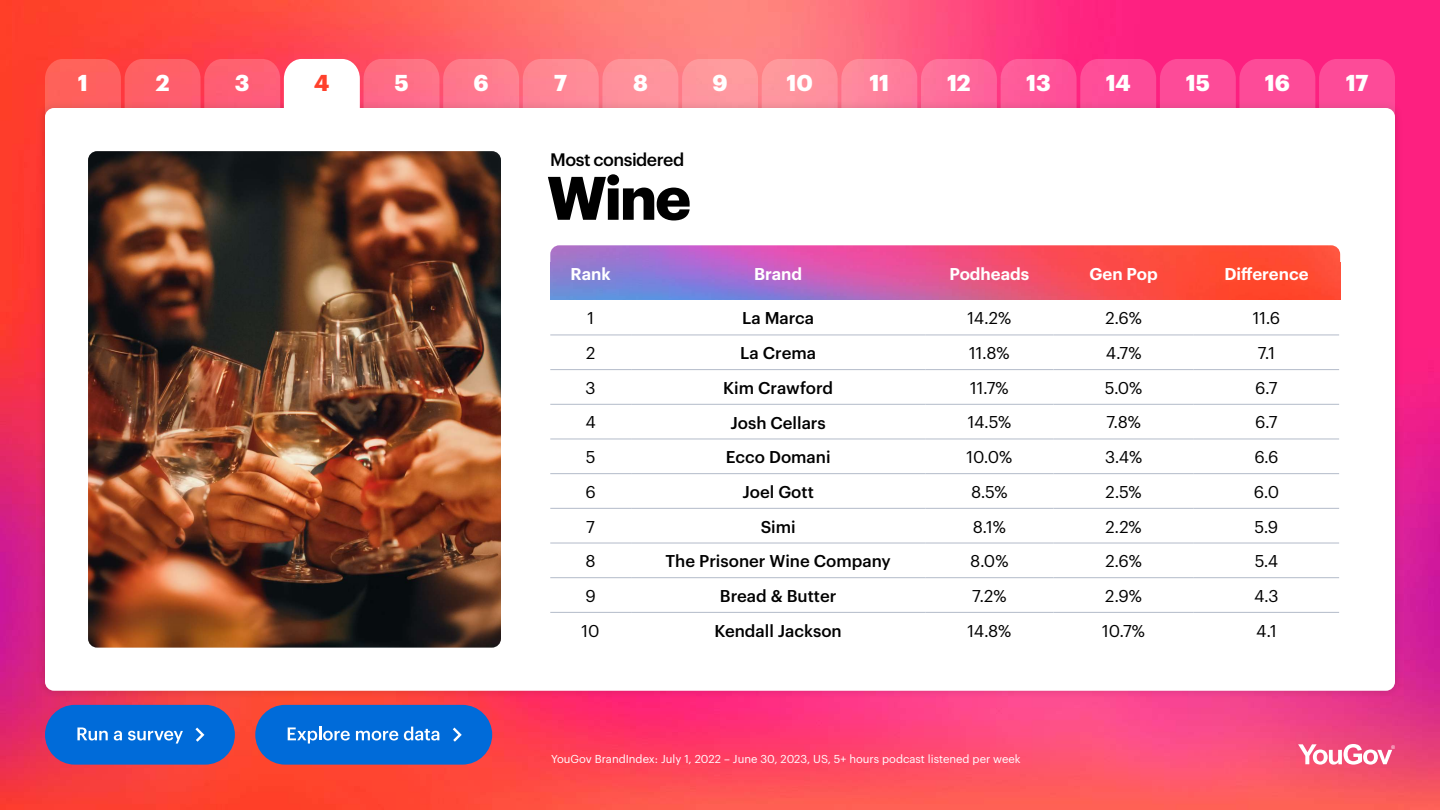
<style>
.page{position:relative;width:1440px;height:810px;background:#fff}
.page>*{position:absolute;margin:0;border:0;box-sizing:border-box;transform-origin:0 0}
.t1{font:700 60px "Graphik";color:#000}
.t2{font:700 22.5px "Graphik";letter-spacing:-.01em;color:#fff}
.t3{font:700 22.5px "Graphik";color:#ff412c}
.t4{font:500 17.7px "Graphik";letter-spacing:-.025em;color:#000}
.t5{font:16.73px "Graphik";color:#000}
.t6{font:500 16.73px "Graphik";color:#000}
.t7{font:600 16.73px "Graphik";color:#fff}
.t8{font:11.25px "Graphik";color:#fff}
</style>
<div class="page">
<img style="left:0;top:0;width:1440px;height:810px">
<svg style="left:1298px;top:744px;width:97px;height:21px"></svg>
<div style="left:37px;top:100px;width:1366px;height:599px;background:#000;opacity:.15"></div>
<div style="left:45px;top:108px;width:1350px;height:583px;background:#fff;border-radius:9px"></div>
<div style="left:45px;top:705px;width:190px;height:60px;background:#006bd9;border-radius:30px"></div>
<svg style="left:77px;top:727px;width:31px;height:13px"></svg>
<svg style="left:114px;top:731px;width:8px;height:9px"></svg>
<svg style="left:128px;top:731px;width:55px;height:13px"></svg>
<svg style="left:195px;top:728px;width:9px;height:14px"></svg>
<div style="left:255px;top:705px;width:237px;height:60px;background:#006bd9;border-radius:30px"></div>
<svg style="left:288px;top:727px;width:62px;height:17px"></svg>
<svg style="left:356px;top:731px;width:42px;height:9px"></svg>
<svg style="left:404px;top:727px;width:35px;height:13px"></svg>
<svg style="left:453px;top:728px;width:9px;height:14px"></svg>
<img style="left:550px;top:278px;width:790px;height:22px">
<img style="left:550px;top:245px;width:790px;height:33px">
<hr style="left:550px;top:335px;width:81px;height:1px;background:#b3bbc9">
<hr style="left:631px;top:335px;width:294px;height:1px;background:#b3bbc9">
<hr style="left:925px;top:335px;width:129px;height:1px;background:#b3bbc9">
<hr style="left:1054px;top:335px;width:140px;height:1px;background:#b3bbc9">
<hr style="left:1194px;top:335px;width:145px;height:1px;background:#b3bbc9">
<hr style="left:550px;top:369px;width:81px;height:1px;background:#b3bbc9">
<hr style="left:631px;top:369px;width:294px;height:1px;background:#b3bbc9">
<hr style="left:925px;top:369px;width:129px;height:1px;background:#b3bbc9">
<hr style="left:1054px;top:369px;width:140px;height:1px;background:#b3bbc9">
<hr style="left:1194px;top:369px;width:145px;height:1px;background:#b3bbc9">
<hr style="left:550px;top:404px;width:81px;height:1px;background:#b3bbc9">
<hr style="left:631px;top:404px;width:294px;height:1px;background:#b3bbc9">
<hr style="left:925px;top:404px;width:129px;height:1px;background:#b3bbc9">
<hr style="left:1054px;top:404px;width:140px;height:1px;background:#b3bbc9">
<hr style="left:1194px;top:404px;width:145px;height:1px;background:#b3bbc9">
<hr style="left:550px;top:439px;width:81px;height:1px;background:#b3bbc9">
<hr style="left:631px;top:439px;width:294px;height:1px;background:#b3bbc9">
<hr style="left:925px;top:439px;width:129px;height:1px;background:#b3bbc9">
<hr style="left:1054px;top:439px;width:140px;height:1px;background:#b3bbc9">
<hr style="left:1194px;top:439px;width:145px;height:1px;background:#b3bbc9">
<hr style="left:550px;top:473px;width:81px;height:1px;background:#b3bbc9">
<hr style="left:631px;top:473px;width:294px;height:1px;background:#b3bbc9">
<hr style="left:925px;top:473px;width:129px;height:1px;background:#b3bbc9">
<hr style="left:1054px;top:473px;width:140px;height:1px;background:#b3bbc9">
<hr style="left:1194px;top:473px;width:145px;height:1px;background:#b3bbc9">
<hr style="left:550px;top:508px;width:81px;height:1px;background:#b3bbc9">
<hr style="left:631px;top:508px;width:294px;height:1px;background:#b3bbc9">
<hr style="left:925px;top:508px;width:129px;height:1px;background:#b3bbc9">
<hr style="left:1054px;top:508px;width:140px;height:1px;background:#b3bbc9">
<hr style="left:1194px;top:508px;width:145px;height:1px;background:#b3bbc9">
<hr style="left:550px;top:543px;width:81px;height:1px;background:#b3bbc9">
<hr style="left:631px;top:543px;width:294px;height:1px;background:#b3bbc9">
<hr style="left:925px;top:543px;width:129px;height:1px;background:#b3bbc9">
<hr style="left:1054px;top:543px;width:140px;height:1px;background:#b3bbc9">
<hr style="left:1194px;top:543px;width:145px;height:1px;background:#b3bbc9">
<hr style="left:550px;top:577px;width:81px;height:1px;background:#b3bbc9">
<hr style="left:631px;top:577px;width:294px;height:1px;background:#b3bbc9">
<hr style="left:925px;top:577px;width:129px;height:1px;background:#b3bbc9">
<hr style="left:1054px;top:577px;width:140px;height:1px;background:#b3bbc9">
<hr style="left:1194px;top:577px;width:145px;height:1px;background:#b3bbc9">
<hr style="left:550px;top:612px;width:81px;height:1px;background:#b3bbc9">
<hr style="left:631px;top:612px;width:294px;height:1px;background:#b3bbc9">
<hr style="left:925px;top:612px;width:129px;height:1px;background:#b3bbc9">
<hr style="left:1054px;top:612px;width:140px;height:1px;background:#b3bbc9">
<hr style="left:1194px;top:612px;width:145px;height:1px;background:#b3bbc9">
<img style="left:88px;top:151px;width:413px;height:497px">
<svg style="left:45px;top:59px;width:1350px;height:57px"></svg>
<h2 class="t2" style="left:78px;top:66px;width:12px">1</h2>
<h2 class="t2" style="left:156px;top:66px;width:15px">2</h2>
<h2 class="t2" style="left:235px;top:66px;width:16px">3</h2>
<h2 class="t3" style="left:314px;top:66px;width:17px">4</h2>
<h2 class="t2" style="left:394px;top:66px;width:16px">5</h2>
<h2 class="t2" style="left:474px;top:66px;width:17px">6</h2>
<h2 class="t2" style="left:554px;top:66px;width:14px">7</h2>
<h2 class="t2" style="left:633px;top:66px;width:16px">8</h2>
<h2 class="t2" style="left:712px;top:66px;width:17px">9</h2>
<h2 class="t2" style="left:786px;top:66px;width:28px">10</h2>
<h2 class="t2" style="left:869px;top:66px;width:21px">11</h2>
<h2 class="t2" style="left:947px;top:66px;width:25px">12</h2>
<h2 class="t2" style="left:1026px;top:66px;width:26px">13</h2>
<h2 class="t2" style="left:1106px;top:66px;width:26px">14</h2>
<h2 class="t2" style="left:1186px;top:66px;width:26px">15</h2>
<h2 class="t2" style="left:1265px;top:66px;width:27px">16</h2>
<h2 class="t2" style="left:1346px;top:66px;width:24px">17</h2>
<p class="t4" style="left:550px;top:146px;width:135px">Most considered</p>
<h1 class="t1" style="left:547px;top:152px;width:146px">Wine</h1>
<p class="t7" style="left:571px;top:261px;width:42px">Rank</p>
<p class="t7" style="left:754px;top:261px;width:50px">Brand</p>
<p class="t7" style="left:949px;top:261px;width:81px">Podheads</p>
<p class="t7" style="left:1090px;top:261px;width:70px">Gen Pop</p>
<p class="t7" style="left:1224px;top:261px;width:86px">Difference</p>
<p class="t5" style="left:587px;top:306px;width:8px">1</p>
<p class="t6" style="left:742px;top:306px;width:74px">La Marca</p>
<p class="t5" style="left:968px;top:306px;width:45px">14.2%</p>
<p class="t5" style="left:1105px;top:306px;width:38px">2.6%</p>
<p class="t5" style="left:1253px;top:306px;width:29px">11.6</p>
<p class="t5" style="left:586px;top:340px;width:11px">2</p>
<p class="t6" style="left:740px;top:340px;width:77px">La Crema</p>
<p class="t5" style="left:969px;top:340px;width:42px">11.8%</p>
<p class="t5" style="left:1106px;top:340px;width:37px">4.7%</p>
<p class="t5" style="left:1258px;top:340px;width:19px">7.1</p>
<p class="t5" style="left:586px;top:375px;width:12px">3</p>
<p class="t6" style="left:723px;top:375px;width:111px">Kim Crawford</p>
<p class="t5" style="left:970px;top:375px;width:40px">11.7%</p>
<p class="t5" style="left:1105px;top:375px;width:39px">5.0%</p>
<p class="t5" style="left:1255px;top:375px;width:24px">6.7</p>
<p class="t5" style="left:586px;top:410px;width:12px">4</p>
<p class="t6" style="left:730px;top:410px;width:97px">Josh Cellars</p>
<p class="t5" style="left:968px;top:410px;width:45px">14.5%</p>
<p class="t5" style="left:1106px;top:410px;width:36px">7.8%</p>
<p class="t5" style="left:1255px;top:410px;width:24px">6.7</p>
<p class="t5" style="left:586px;top:445px;width:11px">5</p>
<p class="t6" style="left:726px;top:444px;width:106px">Ecco Domani</p>
<p class="t5" style="left:967px;top:445px;width:47px">10.0%</p>
<p class="t5" style="left:1105px;top:445px;width:39px">3.4%</p>
<p class="t5" style="left:1254px;top:445px;width:26px">6.6</p>
<p class="t5" style="left:586px;top:479px;width:12px">6</p>
<p class="t6" style="left:743px;top:479px;width:73px">Joel Gott</p>
<p class="t5" style="left:971px;top:479px;width:38px">8.5%</p>
<p class="t5" style="left:1106px;top:479px;width:38px">2.5%</p>
<p class="t5" style="left:1254px;top:479px;width:27px">6.0</p>
<p class="t5" style="left:586px;top:514px;width:10px">7</p>
<p class="t6" style="left:761px;top:514px;width:37px">Simi</p>
<p class="t5" style="left:973px;top:514px;width:35px">8.1%</p>
<p class="t5" style="left:1106px;top:514px;width:38px">2.2%</p>
<p class="t5" style="left:1255px;top:514px;width:25px">5.9</p>
<p class="t5" style="left:586px;top:549px;width:12px">8</p>
<p class="t6" style="left:666px;top:548px;width:227px">The Prisoner Wine Company</p>
<p class="t5" style="left:970px;top:549px;width:40px">8.0%</p>
<p class="t5" style="left:1105px;top:549px;width:38px">2.6%</p>
<p class="t5" style="left:1255px;top:549px;width:25px">5.4</p>
<p class="t5" style="left:585px;top:583px;width:12px">9</p>
<p class="t6" style="left:720px;top:583px;width:118px">Bread &amp; Butter</p>
<p class="t5" style="left:972px;top:583px;width:36px">7.2%</p>
<p class="t5" style="left:1105px;top:583px;width:38px">2.9%</p>
<p class="t5" style="left:1254px;top:583px;width:26px">4.3</p>
<p class="t5" style="left:582px;top:618px;width:20px">10</p>
<p class="t6" style="left:715px;top:618px;width:129px">Kendall Jackson</p>
<p class="t5" style="left:968px;top:618px;width:45px">14.8%</p>
<p class="t5" style="left:1102px;top:618px;width:44px">10.7%</p>
<p class="t5" style="left:1256px;top:618px;width:22px">4.1</p>
<p class="t8" style="left:551px;top:751px;width:471px">YouGov BrandIndex: July 1, 2022 – June 30, 2023, US, 5+ hours podcast listened per week</p>
</div>
